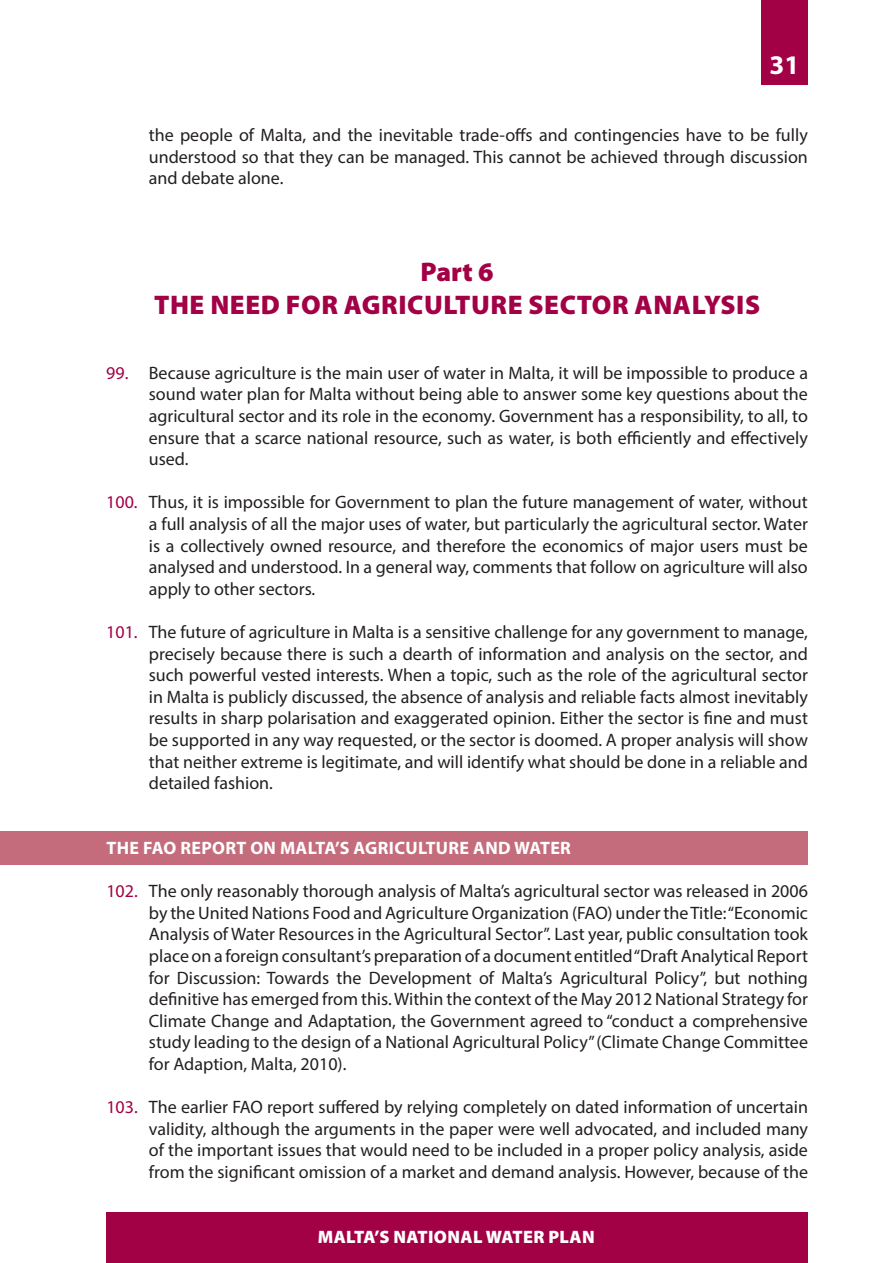
<style>
.page{position:relative;width:893px;height:1263px;background:#fff}
.page>*{position:absolute;margin:0;border:0;box-sizing:border-box;transform-origin:0 0}
.t1{font:900 27px/32.4px "Myriad Pro";letter-spacing:.02em;color:#a30146;text-align:center}
.t2{font:700 27px "Myriad Pro";color:#fff}
.t3{font:18px/21.6px "Myriad Pro";color:#231f20;text-align:justify}
.t4{font:700 18px "Myriad Pro";letter-spacing:.02em;color:#fff}
.t5{font:900 18px "Myriad Pro";letter-spacing:.02em;color:#fff}
.s1{color:#a30146}
</style>
<div class="page">
<div style="left:106px;top:1212px;width:702px;height:51px;background:#a30146"></div>
<div style="left:761px;top:0;width:46px;height:85px;background:#a30146"></div>
<div style="left:0;top:831px;width:808px;height:33px;background:#c56c7c"></div>
<h1 class="t2" style="left:770px;top:48px;width:31px">31</h1>
<p class="t3" style="left:149px;top:124px;width:661px">the people of Malta, and the inevitable trade-offs and contingencies have to be fully understood so that they can be managed. This cannot be achieved through discussion and debate alone.</p>
<h1 class="t1" style="left:154px;top:255px;width:608px">PART 6<br>THE NEED FOR AGRICULTURE SECTOR ANALYSIS</h1>
<p class="t3" style="left:149px;top:362px;width:661px;text-indent:-42px"><span class="s1">99.</span> Because agriculture is the main user of water in Malta, it will be impossible to produce a sound water plan for Malta without being able to answer some key questions about the agricultural sector and its role in the economy. Government has a responsibility, to all, to ensure that a scarce national resource, such as water, is both efficiently and effectively used.</p>
<p class="t3" style="left:149px;top:491px;width:661px;text-indent:-43px"><span class="s1">100.</span> Thus, it is impossible for Government to plan the future management of water, without a full analysis of all the major uses of water, but particularly the agricultural sector. Water is a collectively owned resource, and therefore the economics of major users must be analysed and understood. In a general way, comments that follow on agriculture will also apply to other sectors.</p>
<p class="t3" style="left:149px;top:621px;width:661px;text-indent:-43px"><span class="s1">101.</span> The future of agriculture in Malta is a sensitive challenge for any government to manage, precisely because there is such a dearth of information and analysis on the sector, and such powerful vested interests. When a topic, such as the role of the agricultural sector in Malta is publicly discussed, the absence of analysis and reliable facts almost inevitably results in sharp polarisation and exaggerated opinion. Either the sector is fine and must be supported in any way requested, or the sector is doomed. A proper analysis will show that neither extreme is legitimate, and will identify what should be done in a reliable and detailed fashion.</p>
<p class="t4" style="left:107px;top:836px;width:201px">THE FAO REPORT ON MALTA</p>
<p class="t4" style="left:335px;top:836px;width:41px">’S AGRIC</p>
<p class="t4" style="left:405px;top:836px;width:136px">ULTURE AND WATER</p>
<p class="t3" style="left:149px;top:880px;width:661px;text-indent:-43px"><span class="s1">102.</span> The only reasonably thorough analysis of Malta’s agricultural sector was released in 2006 by the United Nations Food and Agriculture Organization (FAO) under the Title: “Economic Analysis of Water Resources in the Agricultural Sector”. Last year, public consultation took place on a foreign consultant’spreparationof a document entitled “Draft Analytical Report for Discussion: Towards the Development of Malta’s Agricultural Policy”, but nothing definitive has emerged from this. Within the context of the May 2012 National Strategy for Climate Change and Adaptation, the Government agreed to “conduct a comprehensive study leading to the design of a National Agricultural Policy” (Climate Change Committee for Adaption, Malta, 2010).</p>
<p class="t3" style="left:149px;top:1096px;width:661px;text-indent:-43px"><span class="s1">103.</span> The earlier FAO report suffered by relying completely on dated information of uncertain validity, although the arguments in the paper were well advocated, and included many of the important issues that would need to be included in a proper policy analysis, aside from the significant omission of a market and demand analysis. However, because of the</p>
<p class="t5" style="left:318px;top:1225px;width:278px">MALTA’S NATIONAL WATER PLAN</p>
</div>
